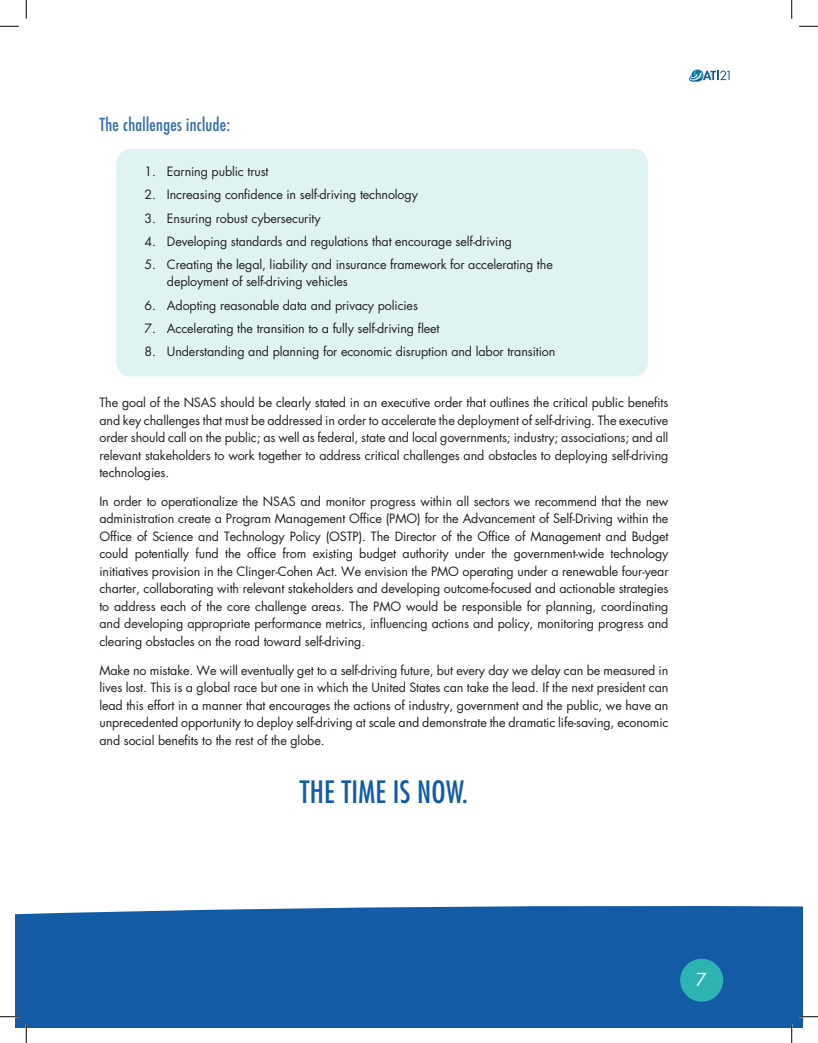
<style>
.page{position:relative;width:818px;height:1043px;background:#fff}
.page>*{position:absolute;margin:0;border:0;box-sizing:border-box;transform-origin:0 0}
.t1{font:condensed 30px "Futura";letter-spacing:.01em;color:#135ca5}
.t2{font:condensed 17.5px "Futura";letter-spacing:.02em;color:#346bae}
.t3{font:17.5px "Futura";color:#fff}
.t4{font:12.5px/17.5px "Futura";letter-spacing:-.01em;color:#231f20;text-align:justify}
</style>
<div class="page">
<div style="left:15px;top:906px;width:787px;height:122px;background:#135ca5"></div>
<svg style="left:689px;top:69px;width:40px;height:13px"></svg>
<div style="left:680px;top:958px;width:43px;height:43px;background:#2eb3b3;border-radius:50%"></div>
<div style="left:116px;top:149px;width:532px;height:227px;background:#dff3f3;border-radius:15px"></div>
<svg style="left:0;top:25px;width:19px;height:2px"></svg>
<svg style="left:799px;top:25px;width:19px;height:2px"></svg>
<svg style="left:0;top:1015px;width:19px;height:2px"></svg>
<svg style="left:799px;top:1015px;width:19px;height:2px"></svg>
<svg style="left:25px;top:0;width:2px;height:19px"></svg>
<svg style="left:25px;top:1024px;width:2px;height:18px"></svg>
<svg style="left:791px;top:0;width:1px;height:19px"></svg>
<svg style="left:790px;top:1024px;width:2px;height:18px"></svg>
<h2 class="t2" style="left:99px;top:113px;width:132px">The challenges include:</h2>
<p class="t4" style="left:144px;top:163px;width:126px">1. Earning public trust</p>
<p class="t4" style="left:144px;top:186px;width:275px">2. Increasing confidence in self-driving technology</p>
<p class="t4" style="left:144px;top:209px;width:178px">3. Ensuring robust cybersecurity</p>
<p class="t4" style="left:144px;top:232px;width:369px">4. Developing standards and regulations that encourage self-driving</p>
<p class="t4" style="left:167px;top:255px;width:387px;text-indent:-23px">5. Creating the legal, liability and insurance framework for accelerating the deployment of self-driving vehicles</p>
<p class="t4" style="left:144px;top:296px;width:275px">6. Adopting reasonable data and privacy policies</p>
<p class="t4" style="left:144px;top:319px;width:296px">7. Accelerating the transition to a fully self-driving fleet</p>
<p class="t4" style="left:144px;top:342px;width:412px">8. Understanding and planning for economic disruption and labor transition</p>
<p class="t4" style="left:99px;top:393px;width:570px">The goal of the NSAS should be clearly stated in an executive order that outlines the critical public benefits and key challenges that must be addressed in order to accelerate the deployment of self-driving. The executive order should call on the public; as well as federal, state and local governments; industry; associations; and all relevant stakeholders to work together to address critical challenges and obstacles to deploying self-driving technologies.</p>
<p class="t4" style="left:99px;top:492px;width:570px">In order to operationalize the NSAS and monitor progress within all sectors we recommend that the new administration create a Program Management Office (PMO) for the Advancement of Self-Driving within the Office of Science and Technology Policy (OSTP). The Director of the Office of Management and Budget could potentially fund the office from existing budget authority under the government-wide technology initiatives provision in the Clinger-Cohen Act. We envision the PMO operating under a renewable four-year charter, collaborating with relevant stakeholders and developing outcome-focused and actionable strategies to address each of the core challenge areas. The PMO would be responsible for planning, coordinating and developing appropriate performance metrics, influencing actions and policy, monitoring progress and clearing obstacles on the road toward self-driving.</p>
<p class="t4" style="left:99px;top:661px;width:570px">Make no mistake. We will eventually get to a self-driving future, but every day we delay can be measured in lives lost. This is a global race but one in which the United States can take the lead. If the next president can lead this effort in a manner that encourages the actions of industry, government and the public, we have an unprecedented opportunity to deploy self-driving at scale and demonstrate the dramatic life-saving, economic and social benefits to the rest of the globe.</p>
<h1 class="t1" style="left:300px;top:773px;width:170px">THE TIME IS NOW.</h1>
<h2 class="t3" style="left:696px;top:967px;width:12px">7</h2>
</div>
